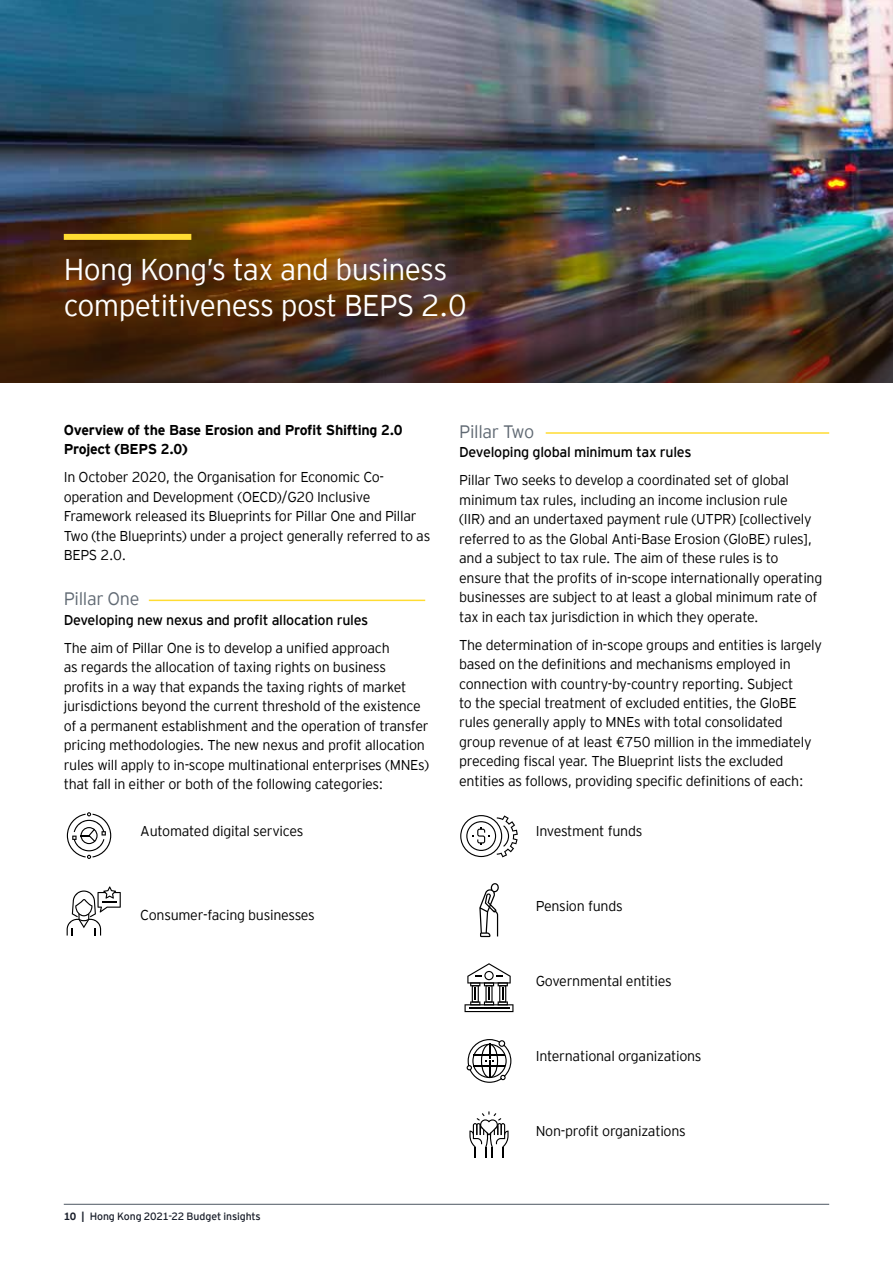
<style>
.page{position:relative;width:893px;height:1263px;background:#fff}
.page>*{position:absolute;margin:0;border:0;box-sizing:border-box;transform-origin:0 0}
.t1{font:300 30px/36px "EY Interstate";letter-spacing:-.02em;color:#fff}
.t2{font:300 18px "EY Interstate";letter-spacing:-.02em;color:#606973}
.t3{font:300 14.25px/19.5px "EY Interstate";letter-spacing:-.02em;color:#000}
.t4{font:14.25px "EY Interstate";letter-spacing:-.02em;color:#000}
.t5{font:700 14.25px/19.5px "EY Interstate";letter-spacing:-.02em;color:#000}
.t6{font:10.5px "EY Interstate";letter-spacing:-.01em;color:#181d29}
.s1{font-weight:700}
</style>
<div class="page">
<hr style="left:64px;top:1204px;width:765px;height:1px;background:#606973">
<img style="left:0;top:0;width:893px;height:187px">
<img style="left:0;top:187px;width:893px;height:196px">
<div style="left:64px;top:234px;width:127px;height:6px;background:#ffdc32"></div>
<hr style="left:149px;top:600px;width:276px;height:1px;background:#ffdc32">
<hr style="left:546px;top:432px;width:283px;height:2px;background:#ffdc32">
<svg style="left:67px;top:886px;width:54px;height:49px"></svg>
<svg style="left:67px;top:812px;width:44px;height:47px"></svg>
<svg style="left:460px;top:815px;width:58px;height:42px"></svg>
<svg style="left:479px;top:883px;width:20px;height:54px"></svg>
<svg style="left:464px;top:963px;width:49px;height:49px"></svg>
<svg style="left:467px;top:1039px;width:44px;height:44px"></svg>
<svg style="left:469px;top:1111px;width:40px;height:47px"></svg>
<h1 class="t1" style="left:64px;top:249px;width:404px">Hong Kong’s tax and business competitiveness post BEPS 2.0</h1>
<p class="t5" style="left:64px;top:419px;width:340px">Overview of the Base Erosion and Profit Shifting 2.0<br>Project (BEPS 2.0)</p>
<p class="t3" style="left:64px;top:466px;width:368px">In October 2020, the Organisation for Economic Co&shy;operation and Development (OECD)/G20 Inclusive Framework released its Blueprints for Pillar One and Pillar Two (the Blueprints) under a project generally referred to as BEPS 2.0.</p>
<p class="t2" style="left:64px;top:586px;width:77px">Pillar One</p>
<p class="t4" style="left:64px;top:610px;width:306px">Developing new nexus and profit allocation rules</p>
<p class="t3" style="left:64px;top:637px;width:367px">The aim of Pillar One is to develop a unified approach<br>as regards the allocation of taxing rights on business profits in a way that expands the taxing rights of market jurisdictions beyond the current threshold of the existence of a permanent establishment and the operation of transfer pricing methodologies. The new nexus and profit allocation rules will apply to in-scope multinational enterprises (MNEs) that fall in either or both of the following categories:</p>
<p class="t3" style="left:140px;top:821px;width:165px">Automated digital services</p>
<p class="t3" style="left:140px;top:904px;width:176px">Consumer-facing businesses</p>
<p class="t6" style="left:64px;top:1209px;width:199px"><span class="s1">10 |</span> Hong Kong 2021-22 Budget insights</p>
<p class="t2" style="left:459px;top:418px;width:77px">Pillar Two</p>
<p class="t4" style="left:459px;top:442px;width:234px">Developing global minimum tax rules</p>
<p class="t3" style="left:459px;top:469px;width:365px">Pillar Two seeks to develop a coordinated set of global minimum tax rules, including an income inclusion rule<br>(IIR) and an undertaxed payment rule (UTPR) [collectively referred to as the Global Anti-Base Erosion (GloBE) rules], and a subject to tax rule. The aim of these rules is to ensure that the profits of in-scope internationally operating businesses are subject to at least a global minimum rate of tax in each tax jurisdiction in which they operate.</p>
<p class="t3" style="left:459px;top:634px;width:364px">The determination of in-scope groups and entities is largely based on the definitions and mechanisms employed in connection with country-by-country reporting. Subject<br>to the special treatment of excluded entities, the GloBE rules generally apply to MNEs with total consolidated group revenue of at least €750 million in the immediately preceding fiscal year. The Blueprint lists the excluded entities as follows, providing specific definitions of each:</p>
<p class="t3" style="left:536px;top:821px;width:108px">Investment funds</p>
<p class="t3" style="left:536px;top:895px;width:88px">Pension funds</p>
<p class="t3" style="left:536px;top:970px;width:137px">Governmental entities</p>
<p class="t3" style="left:536px;top:1045px;width:167px">International organizations</p>
<p class="t3" style="left:536px;top:1120px;width:152px">Non-profit organizations</p>
</div>
